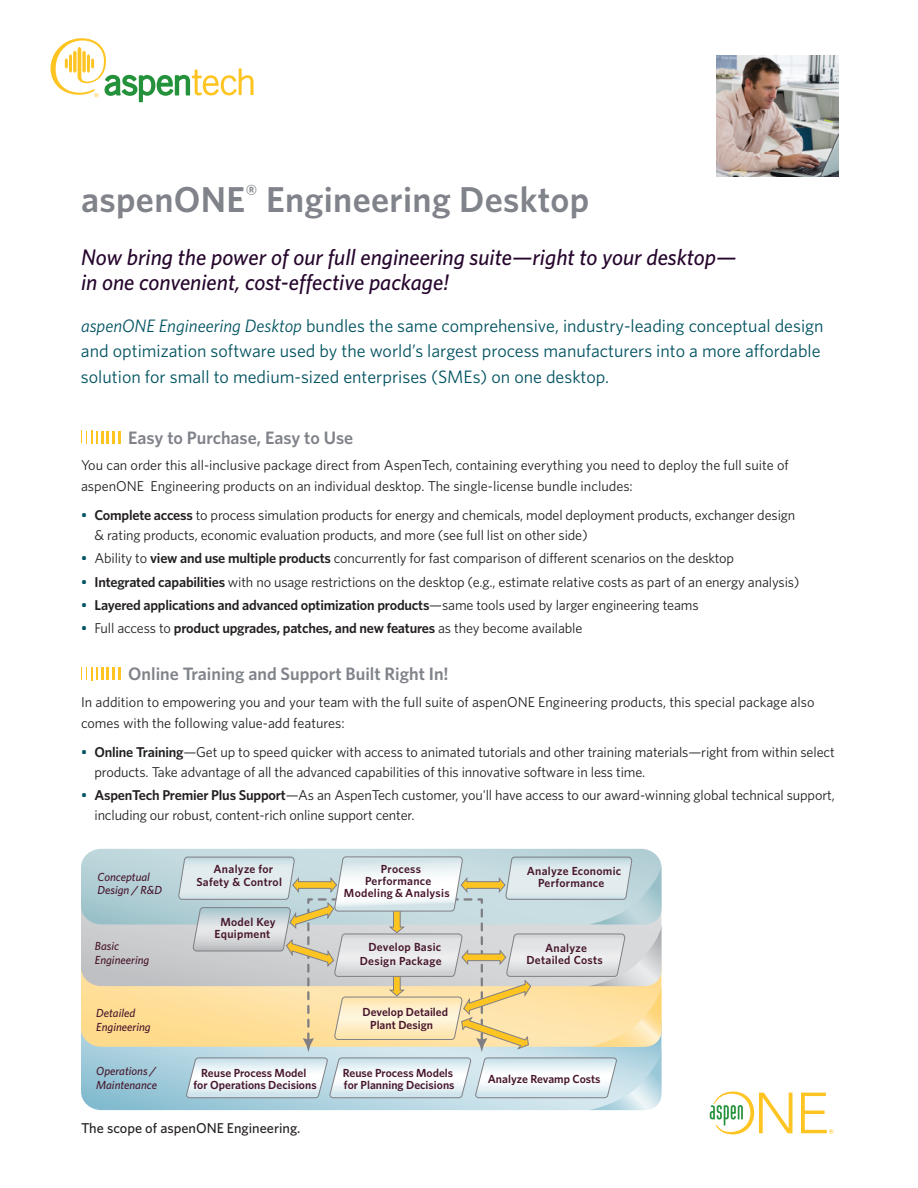
<style>
.page{position:relative;width:918px;height:1188px;background:#fff}
.page>*{position:absolute;margin:0;border:0;box-sizing:border-box;transform-origin:0 0}
.t1{font:600 36px "Whitney";letter-spacing:.01em;color:#80838a}
.t2{font:italic 500 22.5px/25.5px "Whitney";color:#26062d}
.t3{font:18px/25.5px "Whitney";color:#005260}
.t4{font:600 18px "Whitney";color:#80838a}
.t5{font:14.25px/20.2px "Whitney";letter-spacing:-.01em;color:#231f20}
.t6{font:600 14.25px "Whitney";letter-spacing:-.015em;color:#231f20}
.t7{font:500 14.25px "Whitney";color:#231f20}
.t8{font:600 11.7px/12.6px "Whitney";letter-spacing:.01em;color:#47162c;text-align:center}
.t9{font:italic 500 11.7px/13.6px "Whitney";color:#47162c}
.s1{font-style:italic}
.s2{font-weight:500;color:#005260}
.s3{font-weight:600}
.s4{font-weight:400}
</style>
<div class="page">
<svg style="left:51px;top:38px;width:202px;height:64px"></svg>
<svg style="left:81px;top:667px;width:40px;height:13px"></svg>
<svg style="left:81px;top:431px;width:40px;height:13px"></svg>
<svg style="left:710px;top:1092px;width:82px;height:42px"></svg>
<svg style="left:801px;top:1093px;width:32px;height:41px"></svg>
<svg style="left:81px;top:1005px;width:580px;height:105px;background:#9ac7d7"></svg>
<svg style="left:81px;top:944px;width:580px;height:103px;background:#fddc92"></svg>
<div style="left:81px;top:883px;width:580px;height:103px;background:#c7c8ca;border-radius:19px"></div>
<svg style="left:81px;top:849px;width:580px;height:75px;background:#b6d2d8"></svg>
<svg style="left:178px;top:856px;width:483px;height:254px"></svg>
<img style="left:717px;top:56px;width:121px;height:121px">
<h1 class="t1" style="left:81px;top:179px;width:510px">aspenONE<sup>®</sup> Engineering Desktop</h1>
<h2 class="t2" style="left:81px;top:244px;width:657px">Now bring the power of our full engineering suite—right to your desktop— in one convenient, cost-effective package!</h2>
<p class="t3" style="left:81px;top:313px;width:744px"><span class="s1">aspenONE Engineering Desktop</span> bundles the same comprehensive, industry-leading conceptual design and optimization software used by the world’s largest process manufacturers into a more affordable solution for small to medium-sized enterprises (SMEs) on one desktop.</p>
<p class="t4" style="left:128px;top:427px;width:227px">Easy to Purchase, Easy to Use</p>
<p class="t5" style="left:81px;top:455px;width:709px;line-height:21px">You can order this all-inclusive package direct from AspenTech, containing everything you need to deploy the full suite of aspenONE Engineering products on an individual desktop. The single-license bundle includes:</p>
<p class="t5" style="left:95px;top:505px;width:702px;text-indent:-14px"><span class="s2">•</span> <span class="s3">Complete access</span> to process simulation products for energy and chemicals, model deployment products, exchanger design &amp; rating products, economic evaluation products, and more (see full list on other side)</p>
<p class="t5" style="left:81px;top:548px;width:655px"><span class="s2">•</span> Ability to <span class="s3">view and use multiple products</span> concurrently for fast comparison of different scenarios on the desktop</p>
<p class="t5" style="left:81px;top:572px;width:720px"><span class="s2">•</span> <span class="s3">Integrated capabilities</span> with no usage restrictions on the desktop (e.g., estimate relative costs as part of an energy analysis)</p>
<p class="t6" style="left:81px;top:597px;width:619px"><span class="s2">•</span> Layered applications and advanced optimization products<span class="s4">—same tools used by larger engineering teams</span></p>
<p class="t6" style="left:81px;top:620px;width:503px"><span class="s2">•</span> <span class="s4">Full access to</span> product upgrades, patches, and new features <span class="s4">as they become available</span></p>
<p class="t4" style="left:128px;top:663px;width:322px">Online Training and Support Built Right In!</p>
<p class="t5" style="left:81px;top:691px;width:735px;line-height:21px">In addition to empowering you and your team with the full suite of aspenONE Engineering products, this special package also comes with the following value-add features:</p>
<p class="t5" style="left:95px;top:741px;width:742px;text-indent:-14px"><span class="s2">•</span> <span class="s3">Online Training</span>—Get up to speed quicker with access to animated tutorials and other training materials—right from within select products. Take advantage of all the advanced capabilities of this innovative software in less time.</p>
<p class="t5" style="left:95px;top:785px;width:742px;text-indent:-14px"><span class="s2">•</span> <span class="s3">AspenTech Premier Plus Support</span>—As an AspenTech customer, you'll have access to our award-winning global technical support, including our robust, content-rich online support center.</p>
<p class="t9" style="left:98px;top:870px;width:66px">Conceptual<br>Design / R&amp;D</p>
<p class="t9" style="left:95px;top:940px;width:56px">Basic<br>Engineering</p>
<p class="t9" style="left:96px;top:1006px;width:56px">Detailed<br>Engineering</p>
<p class="t9" style="left:96px;top:1064px;width:62px">Operations /<br>Maintenance</p>
<p class="t8" style="left:196px;top:863px;width:87px;text-align:left;text-indent:17px">Analyze for<br>Safety &amp; Control</p>
<p class="t8" style="left:527px;top:865px;width:96px;line-height:12.1px">Analyze Economic<br>Performance</p>
<p class="t8" style="left:381px;top:863px;width:42px">Process</p>
<p class="t8" style="left:365px;top:875px;width:68px">Performance</p>
<p class="t8" style="left:344px;top:887px;width:107px">Modeling &amp; Analysis</p>
<p class="t8" style="left:215px;top:916px;width:63px;line-height:12.1px">Model Key<br>Equipment</p>
<p class="t8" style="left:194px;top:1066px;width:125px">Reuse Process Model<br>for Operations Decisions</p>
<p class="t8" style="left:360px;top:940px;width:83px;line-height:13.8px;text-align:right">Develop Basic<br>Design Package</p>
<p class="t8" style="left:526px;top:941px;width:78px">Analyze<br>Detailed Costs</p>
<p class="t8" style="left:370px;top:1005px;width:79px;line-height:13.6px;text-align:left;text-indent:-8px">Develop Detailed<br>Plant Design</p>
<p class="t8" style="left:343px;top:1066px;width:113px;text-align:left">Reuse Process Models for Planning Decisions</p>
<p class="t8" style="left:488px;top:1073px;width:114px">Analyze Revamp Costs</p>
<p class="t7" style="left:81px;top:1119px;width:221px">The scope of aspenONE Engineering.</p>
</div>
